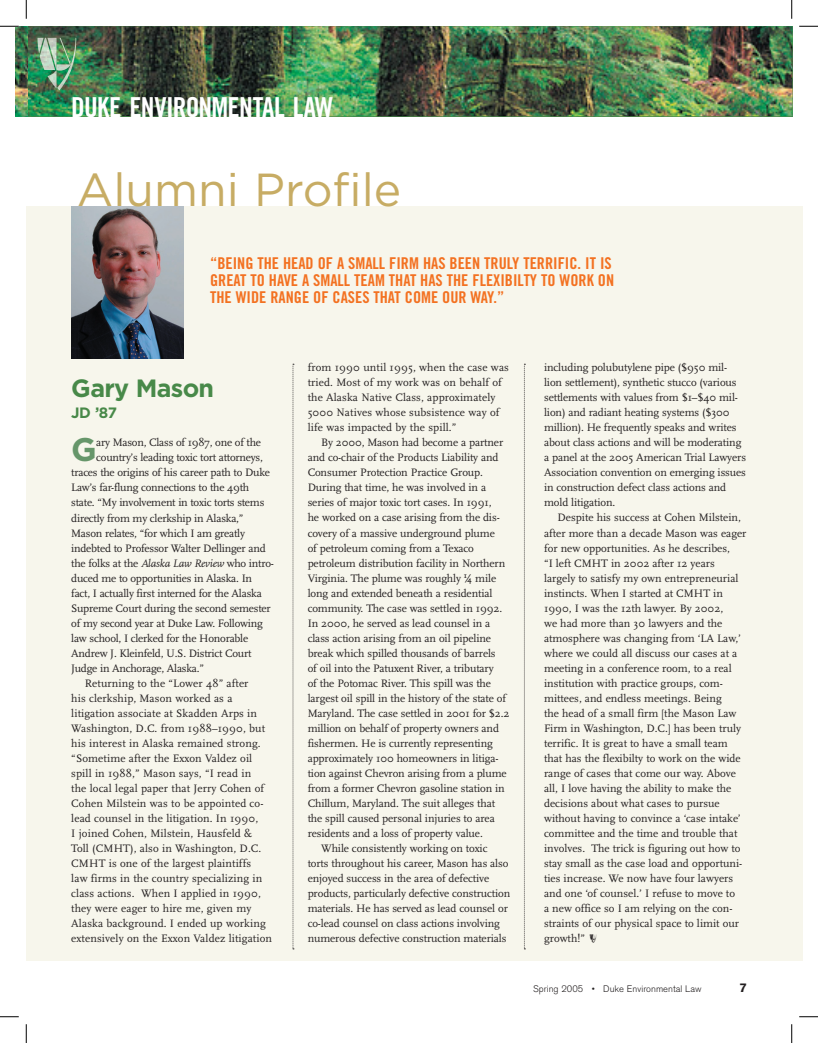
<style>
.page{position:relative;width:818px;height:1043px;background:#fff}
.page>*{position:absolute;margin:0;border:0;box-sizing:border-box;transform-origin:0 0}
.t1{font:46.25px "Gotham";color:#c7ac64}
.t2{font:700 32.62px "Gotham";color:#66966a}
.t3{font:27.5px "Trade Gothic Bold Cond Twenty";letter-spacing:-.025em;color:#fff}
.t4{font:700 25px "Gotham";letter-spacing:-.03em;color:#488949}
.t5{font:16.25px/16.9px "Trade Gothic Bold Cond Twenty";color:#f37121}
.t6{font:700 15px "Gotham";color:#488949}
.t7{font:700 12.5px "Akzidenz Grotesk BE";color:#231f20}
.t8{font:11.25px/15px "Scala";letter-spacing:-.01em;color:#231f20}
.t9{font:11.25px/15px "Scala";letter-spacing:.01em;color:#231f20}
.t10{font:300 9.38px "Akzidenz Grotesk BE";color:#231f20}
.s1{font-style:italic}
.s2{font-family:"DUK Evetica"}
</style>
<div class="page">
<div style="left:26px;top:206px;width:776px;height:754px;background:#f7f6ec"></div>
<svg style="left:524px;top:364px;width:1px;height:585px"></svg>
<img style="left:71px;top:206px;width:113px;height:153px">
<svg style="left:292px;top:364px;width:2px;height:585px"></svg>
<svg style="left:15px;top:26px;width:11px;height:90px"></svg>
<img style="left:27px;top:26px;width:765px;height:90px">
<img style="left:57px;top:38px;width:19px;height:52px">
<img style="left:55px;top:38px;width:16px;height:33px">
<img style="left:40px;top:38px;width:15px;height:32px">
<img style="left:47px;top:70px;width:9px;height:19px">
<img style="left:37px;top:38px;width:7px;height:16px">
<hr style="left:26px;top:26px;width:1px;height:90px;background:#488949">
<svg style="left:0;top:25px;width:19px;height:2px"></svg>
<svg style="left:799px;top:25px;width:19px;height:2px"></svg>
<svg style="left:0;top:1016px;width:19px;height:1px"></svg>
<svg style="left:799px;top:1016px;width:19px;height:1px"></svg>
<svg style="left:25px;top:0;width:2px;height:19px"></svg>
<svg style="left:25px;top:1024px;width:2px;height:18px"></svg>
<svg style="left:791px;top:0;width:1px;height:19px"></svg>
<svg style="left:791px;top:1024px;width:1px;height:18px"></svg>
<h3 class="t3" style="left:71px;top:91px;width:263px">DUKE ENVIRONMENTAL LAW</h3>
<h1 class="t1" style="left:77px;top:164px;width:326px">Alumni Profile</h1>
<h3 class="t5" style="left:210px;top:255px;width:405px">“BEING THE HEAD OF A SMALL FIRM HAS BEEN TRULY TERRIFIC. IT IS<br>GREAT TO HAVE A SMALL TEAM THAT HAS THE FLEXIBILTY TO WORK ON<br>THE WIDE RANGE OF CASES THAT COME OUR WAY.”</h3>
<h3 class="t4" style="left:71px;top:374px;width:144px">Gary Mason</h3>
<h3 class="t6" style="left:71px;top:404px;width:47px">JD ’87</h3>
<h2 class="t2" style="left:71px;top:431px;width:27px">G</h2>
<p class="t8" style="left:96px;top:435px;width:166px">ary Mason, Class of 1987, one of the</p>
<p class="t8" style="left:96px;top:450px;width:168px">country’s leading toxic tort attorneys,</p>
<p class="t8" style="left:71px;top:465px;width:200px">traces the origins of his career path to Duke</p>
<p class="t8" style="left:71px;top:480px;width:179px">Law’s far-flung connections to the 49th</p>
<p class="t8" style="left:71px;top:495px;width:195px">state. “My involvement in toxic torts stems</p>
<p class="t8" style="left:71px;top:510px;width:174px">directly from my clerkship in Alaska,”</p>
<p class="t8" style="left:71px;top:525px;width:175px">Mason relates, “for which I am greatly</p>
<p class="t8" style="left:71px;top:540px;width:196px">indebted to Professor Walter Dellinger and</p>
<p class="t8" style="left:71px;top:555px;width:204px">the folks at the <span class="s1">Alaska Law Review</span> who intro-</p>
<p class="t8" style="left:71px;top:570px;width:182px">duced me to opportunities in Alaska. In</p>
<p class="t8" style="left:71px;top:585px;width:192px">fact, I actually first interned for the Alaska</p>
<p class="t8" style="left:71px;top:600px;width:201px">Supreme Court during the second semester</p>
<p class="t8" style="left:71px;top:615px;width:193px">of my second year at Duke Law. Following</p>
<p class="t8" style="left:71px;top:630px;width:178px">law school, I clerked for the Honorable</p>
<p class="t8" style="left:71px;top:645px;width:182px">Andrew J. Kleinfeld, U.S. District Court</p>
<p class="t8" style="left:71px;top:660px;width:134px">Judge in Anchorage, Alaska.”</p>
<p class="t9" style="left:85px;top:675px;width:165px">Returning to the “Lower 48” after</p>
<p class="t9" style="left:71px;top:690px;width:163px">his clerkship, Mason worked as a</p>
<p class="t9" style="left:71px;top:705px;width:187px">litigation associate at Skadden Arps in</p>
<p class="t9" style="left:71px;top:720px;width:195px">Washington, D.C. from 1988–1990, but</p>
<p class="t9" style="left:71px;top:735px;width:191px">his interest in Alaska remained strong.</p>
<p class="t9" style="left:71px;top:750px;width:182px">“Sometime after the Exxon Valdez oil</p>
<p class="t9" style="left:71px;top:765px;width:181px">spill in 1988,” Mason says, “I read in</p>
<p class="t9" style="left:71px;top:780px;width:194px">the local legal paper that Jerry Cohen of</p>
<p class="t9" style="left:71px;top:795px;width:194px">Cohen Milstein was to be appointed co-</p>
<p class="t9" style="left:71px;top:810px;width:188px">lead counsel in the litigation. In 1990,</p>
<p class="t9" style="left:71px;top:825px;width:182px">I joined Cohen, Milstein, Hausfeld &amp;</p>
<p class="t9" style="left:71px;top:840px;width:192px">Toll (CMHT), also in Washington, D.C.</p>
<p class="t9" style="left:71px;top:855px;width:181px">CMHT is one of the largest plaintiffs</p>
<p class="t9" style="left:71px;top:870px;width:193px">law firms in the country specializing in</p>
<p class="t9" style="left:71px;top:885px;width:191px">class actions. When I applied in 1990,</p>
<p class="t9" style="left:71px;top:900px;width:181px">they were eager to hire me, given my</p>
<p class="t9" style="left:71px;top:915px;width:196px">Alaska background. I ended up working</p>
<p class="t9" style="left:71px;top:930px;width:202px">extensively on the Exxon Valdez litigation</p>
<p class="t9" style="left:308px;top:360px;width:203px">from 1990 until 1995, when the case was tried. Most of my work was on behalf of the Alaska Native Class, approximately 5000 Natives whose subsistence way of life was impacted by the spill.”</p>
<p class="t8" style="left:321px;top:435px;width:183px">By 2000, Mason had become a partner</p>
<p class="t8" style="left:308px;top:450px;width:192px">and co-chair of the Products Liability and</p>
<p class="t8" style="left:308px;top:465px;width:177px">Consumer Protection Practice Group.</p>
<p class="t8" style="left:308px;top:480px;width:180px">During that time, he was involved in a</p>
<p class="t8" style="left:308px;top:495px;width:185px">series of major toxic tort cases. In 1991,</p>
<p class="t8" style="left:308px;top:510px;width:193px">he worked on a case arising from the dis-</p>
<p class="t8" style="left:308px;top:525px;width:189px">covery of a massive underground plume</p>
<p class="t8" style="left:308px;top:540px;width:168px">of petroleum coming from a Texaco</p>
<p class="t8" style="left:308px;top:555px;width:199px">petroleum distribution facility in Northern</p>
<p class="t8" style="left:308px;top:570px;width:190px">Virginia. The plume was roughly ¼ mile</p>
<p class="t8" style="left:308px;top:585px;width:186px">long and extended beneath a residential</p>
<p class="t8" style="left:308px;top:600px;width:196px">community. The case was settled in 1992.</p>
<p class="t8" style="left:308px;top:615px;width:184px">In 2000, he served as lead counsel in a</p>
<p class="t8" style="left:308px;top:630px;width:185px">class action arising from an oil pipeline</p>
<p class="t8" style="left:308px;top:645px;width:189px">break which spilled thousands of barrels</p>
<p class="t8" style="left:308px;top:660px;width:187px">of oil into the Patuxent River, a tributary</p>
<p class="t8" style="left:308px;top:675px;width:185px">of the Potomac River. This spill was the</p>
<p class="t8" style="left:308px;top:690px;width:200px">largest oil spill in the history of the state of</p>
<p class="t8" style="left:308px;top:705px;width:203px">Maryland. The case settled in 2001 for $2.2</p>
<p class="t8" style="left:308px;top:720px;width:193px">million on behalf of property owners and</p>
<p class="t8" style="left:308px;top:735px;width:187px">fishermen. He is currently representing</p>
<p class="t8" style="left:308px;top:750px;width:192px">approximately 100 homeowners in litiga-</p>
<p class="t8" style="left:308px;top:765px;width:201px">tion against Chevron arising from a plume</p>
<p class="t8" style="left:308px;top:780px;width:198px">from a former Chevron gasoline station in</p>
<p class="t8" style="left:308px;top:795px;width:189px">Chillum, Maryland. The suit alleges that</p>
<p class="t8" style="left:308px;top:810px;width:189px">the spill caused personal injuries to area</p>
<p class="t8" style="left:308px;top:825px;width:177px">residents and a loss of property value.</p>
<p class="t8" style="left:321px;top:840px;width:168px">While consistently working on toxic</p>
<p class="t8" style="left:308px;top:855px;width:202px">torts throughout his career, Mason has also</p>
<p class="t8" style="left:308px;top:870px;width:183px">enjoyed success in the area of defective</p>
<p class="t8" style="left:308px;top:885px;width:204px">products, particularly defective construction</p>
<p class="t8" style="left:308px;top:900px;width:202px">materials. He has served as lead counsel or</p>
<p class="t8" style="left:308px;top:915px;width:194px">co-lead counsel on class actions involving</p>
<p class="t8" style="left:308px;top:930px;width:200px">numerous defective construction materials</p>
<p class="t8" style="left:544px;top:360px;width:203px">including polubutylene pipe ($950 mil&shy;lion settlement), synthetic stucco (various settlements with values from $1–$40 mil&shy;lion) and radiant heating systems ($300 million). He frequently speaks and writes about class actions and will be moderating a panel at the 2005 American Trial Lawyers Association convention on emerging issues in construction defect class actions and mold litigation.</p>
<p class="t8" style="left:544px;top:510px;width:204px;text-indent:14px">Despite his success at Cohen Milstein, after more than a decade Mason was eager for new opportunities. As he describes,<br>“I left CMHT in 2002 after 12 years largely to satisfy my own entrepreneurial instincts. When I started at CMHT in 1990, I was the 12th lawyer. By 2002,<br>we had more than 30 lawyers and the atmosphere was changing from ‘LA Law,’ where we could all discuss our cases at a meeting in a conference room, to a real institution with practice groups, com&shy;mittees, and endless meetings. Being<br>the head of a small firm [the Mason Law Firm in Washington, D.C.] has been truly terrific. It is great to have a small team that has the flexibilty to work on the wide range of cases that come our way. Above all, I love having the ability to make the decisions about what cases to pursue without having to convince a ‘case intake’ committee and the time and trouble that involves. The trick is figuring out how to stay small as the case load and opportuni&shy;ties increase. We now have four lawyers and one ‘of counsel.’ I refuse to move to<br>a new office so I am relying on the con&shy;straints of our physical space to limit our growth!” <span class="s2">d</span></p>
<p class="t10" style="left:533px;top:983px;width:170px">Spring 2005 • Duke Environmental Law</p>
<p class="t7" style="left:739px;top:980px;width:9px">7</p>
</div>
